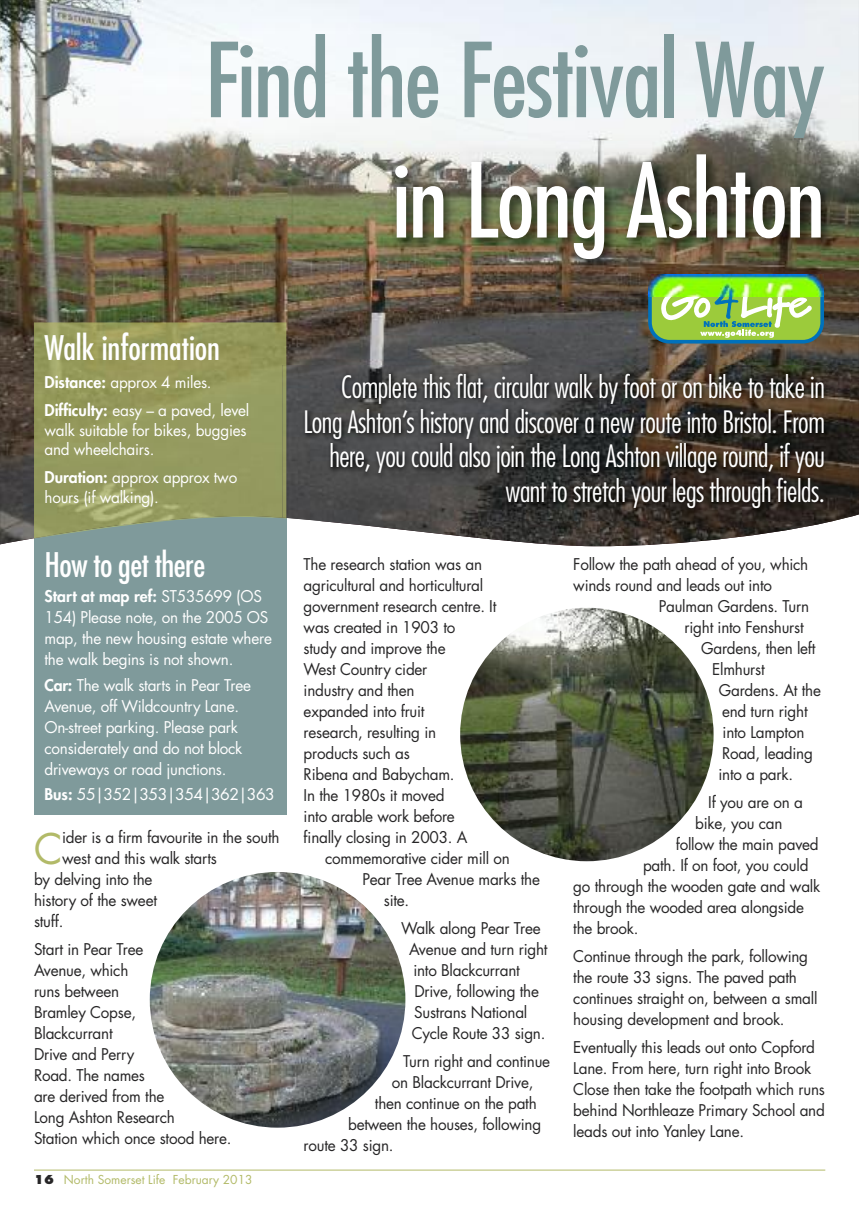
<style>
.page{position:relative;width:859px;height:1208px;background:#fff}
.page>*{position:absolute;margin:0;border:0;box-sizing:border-box;transform-origin:0 0}
.t1{font:condensed 100.2px/120.3px "Futura LT";letter-spacing:-.015em;color:#7f9a9b;text-align:right}
.t2{font:41.1px "Futura LT";color:#b2ba68}
.t3{font:condensed 33px "Futura LT";color:#fff}
.t4{font:300 condensed 30px/34.5px "Futura LT";letter-spacing:-.015em;color:#fff;text-align:right}
.t5{font:15.75px/21px "Futura LT";letter-spacing:-.015em;color:#272627}
.t6{font:15.75px/21px "Futura LT";letter-spacing:-.015em;color:#fff}
.t7{font:15.75px "Futura LT";letter-spacing:-.035em;color:#fff}
.t8{font:12px "Futura LT";color:#b2ba68}
.s1{color:#fff}
.s2{font-weight:800}
.s3{font-weight:800;color:#272627}
</style>
<div class="page">
<hr style="left:34px;top:1169px;width:791px;height:1px;background:#b2ba68">
<div style="left:34px;top:459px;width:252px;height:355px;background:#7f9a9b"></div>
<img style="left:0;top:0;width:859px;height:547px">
<div style="left:650px;top:277px;width:172px;height:65px;background:#9ccb3b;border-radius:19px"></div>
<div style="left:648px;top:275px;width:176px;height:68px;border:4px solid #0071bb;border-radius:19px"></div>
<svg style="left:662px;top:297px;width:151px;height:41px"></svg>
<img style="left:292px;top:141px;width:567px;height:156px">
<img style="left:648px;top:275px;width:176px;height:22px">
<img style="left:150px;top:872px;width:255px;height:255px;border-radius:50%">
<img style="left:460px;top:608px;width:253px;height:253px;border-radius:50%">
<img style="left:34px;top:322px;width:252px;height:194px">
<img style="left:286px;top:365px;width:563px;height:156px">
<svg style="left:34px;top:516px;width:252px;height:22px"></svg>
<img style="left:283px;top:365px;width:3px;height:153px">
<p class="t1" style="left:205px;top:26px;width:622px">Find the Festival Way <span class="s1">in Long Ashton</span></p>
<p class="t3" style="left:45px;top:333px;width:177px">Walk information</p>
<p class="t6" style="left:45px;top:370px;width:206px;line-height:28px"><span class="s2">Distance:</span> approx 4 miles.<br><span class="s2">Difficulty:</span> easy – a paved, level</p>
<p class="t6" style="left:45px;top:422px;width:204px;line-height:19.5px">walk suitable for bikes, buggies and wheelchairs.</p>
<p class="t6" style="left:45px;top:469px;width:194px;line-height:19.5px"><span class="s2">Duration:</span> approx approx two hours (if walking).</p>
<p class="t3" style="left:45px;top:549px;width:162px">How to get there</p>
<p class="t6" style="left:45px;top:587px;width:229px"><span class="s2">Start at map ref:</span> ST535699 (OS<br>154) Please note, on the 2005 OS map, the new housing estate where the walk begins is not shown.</p>
<p class="t6" style="left:45px;top:675px;width:208px"><span class="s2">Car:</span> The walk starts in Pear Tree<br>Avenue, off Wildcountry Lane.<br>On-street parking. Please park considerately and do not block driveways or road junctions.</p>
<p class="t7" style="left:45px;top:787px;width:232px"><span class="s2">Bus:</span> 55|352|353|354|362|363</p>
<p class="t2" style="left:34px;top:829px;width:30px">C</p>
<p class="t5" style="left:62px;top:827px;width:219px">ider is a firm favourite in the south</p>
<p class="t5" style="left:62px;top:848px;width:156px">west and this walk starts</p>
<p class="t5" style="left:34px;top:869px;width:120px">by delving into the</p>
<p class="t5" style="left:34px;top:890px;width:124px">history of the sweet</p>
<p class="t5" style="left:34px;top:911px;width:31px">stuff.</p>
<p class="t5" style="left:34px;top:939px;width:199px">Start in Pear Tree<br>Avenue, which<br>runs between<br>Bramley Copse,<br>Blackcurrant<br>Drive and Perry<br>Road. The names<br>are derived from the<br>Long Ashton Research<br>Station which once stood here.</p>
<p class="t8" style="left:34px;top:1174px;width:220px"><span class="s3">16</span> North Somerset Life February 2013</p>
<p class="t4" style="left:304px;top:372px;width:523px">Complete this flat, circular walk by foot or on bike to take in Long Ashton’s history and discover a new route into Bristol. From here, you could also join the Long Ashton village round, if you want to stretch your legs through fields.</p>
<p class="t5" style="left:304px;top:555px;width:180px">The research station was an</p>
<p class="t5" style="left:304px;top:576px;width:181px">agricultural and horticultural</p>
<p class="t5" style="left:304px;top:597px;width:194px">government research centre. It</p>
<p class="t5" style="left:304px;top:618px;width:153px">was created in 1903 to</p>
<p class="t5" style="left:304px;top:639px;width:143px">study and improve the</p>
<p class="t5" style="left:304px;top:660px;width:125px">West Country cider</p>
<p class="t5" style="left:304px;top:681px;width:112px">industry and then</p>
<p class="t5" style="left:304px;top:702px;width:122px">expanded into fruit</p>
<p class="t5" style="left:304px;top:723px;width:134px">research, resulting in</p>
<p class="t5" style="left:304px;top:744px;width:108px">products such as</p>
<p class="t5" style="left:304px;top:765px;width:152px">Ribena and Babycham.</p>
<p class="t5" style="left:304px;top:786px;width:142px">In the 1980s it moved</p>
<p class="t5" style="left:304px;top:807px;width:153px">into arable work before</p>
<p class="t5" style="left:304px;top:828px;width:165px">finally closing in 2003. A</p>
<p class="t5" style="left:325px;top:849px;width:186px">commemorative cider mill on</p>
<p class="t5" style="left:362px;top:870px;width:179px">Pear Tree Avenue marks the</p>
<p class="t5" style="left:384px;top:891px;width:27px">site.</p>
<p class="t5" style="left:401px;top:919px;width:141px">Walk along Pear Tree</p>
<p class="t5" style="left:409px;top:940px;width:140px">Avenue and turn right</p>
<p class="t5" style="left:413px;top:961px;width:108px">into Blackcurrant</p>
<p class="t5" style="left:414px;top:982px;width:126px">Drive, following the</p>
<p class="t5" style="left:414px;top:1003px;width:115px">Sustrans National</p>
<p class="t5" style="left:412px;top:1024px;width:135px">Cycle Route 33 sign.</p>
<p class="t5" style="left:403px;top:1052px;width:149px">Turn right and continue</p>
<p class="t5" style="left:392px;top:1073px;width:143px">on Blackcurrant Drive,</p>
<p class="t5" style="left:375px;top:1093px;width:163px">then continue on the path</p>
<p class="t5" style="left:348px;top:1114px;width:195px">between the houses, following</p>
<p class="t5" style="left:304px;top:1135px;width:91px">route 33 sign.</p>
<p class="t5" style="left:573px;top:555px;width:237px">Follow the path ahead of you, which</p>
<p class="t5" style="left:573px;top:576px;width:200px">winds round and leads out into</p>
<p class="t5" style="left:659px;top:597px;width:152px">Paulman Gardens. Turn</p>
<p class="t5" style="left:685px;top:618px;width:121px">right into Fenshurst</p>
<p class="t5" style="left:701px;top:639px;width:116px">Gardens, then left</p>
<p class="t5" style="left:712px;top:660px;width:54px">Elmhurst</p>
<p class="t5" style="left:719px;top:681px;width:104px">Gardens. At the</p>
<p class="t5" style="left:722px;top:702px;width:87px">end turn right</p>
<p class="t5" style="left:723px;top:723px;width:83px">into Lampton</p>
<p class="t5" style="left:722px;top:743px;width:92px">Road, leading</p>
<p class="t5" style="left:718px;top:764px;width:76px">into a park.</p>
<p class="t5" style="left:708px;top:792px;width:96px">If you are on a</p>
<p class="t5" style="left:695px;top:813px;width:89px">bike, you can</p>
<p class="t5" style="left:676px;top:834px;width:144px">follow the main paved</p>
<p class="t5" style="left:643px;top:855px;width:167px">path. If on foot, you could</p>
<p class="t5" style="left:573px;top:876px;width:248px">go through the wooden gate and walk</p>
<p class="t5" style="left:573px;top:897px;width:232px">through the wooded area alongside</p>
<p class="t5" style="left:573px;top:918px;width:67px">the brook.</p>
<p class="t5" style="left:573px;top:946px;width:246px">Continue through the park, following the route 33 signs. The paved path continues straight on, between a small housing development and brook.</p>
<p class="t5" style="left:573px;top:1037px;width:253px">Eventually this leads out onto Copford Lane. From here, turn right into Brook Close then take the footpath which runs behind Northleaze Primary School and leads out into Yanley Lane.</p>
</div>
